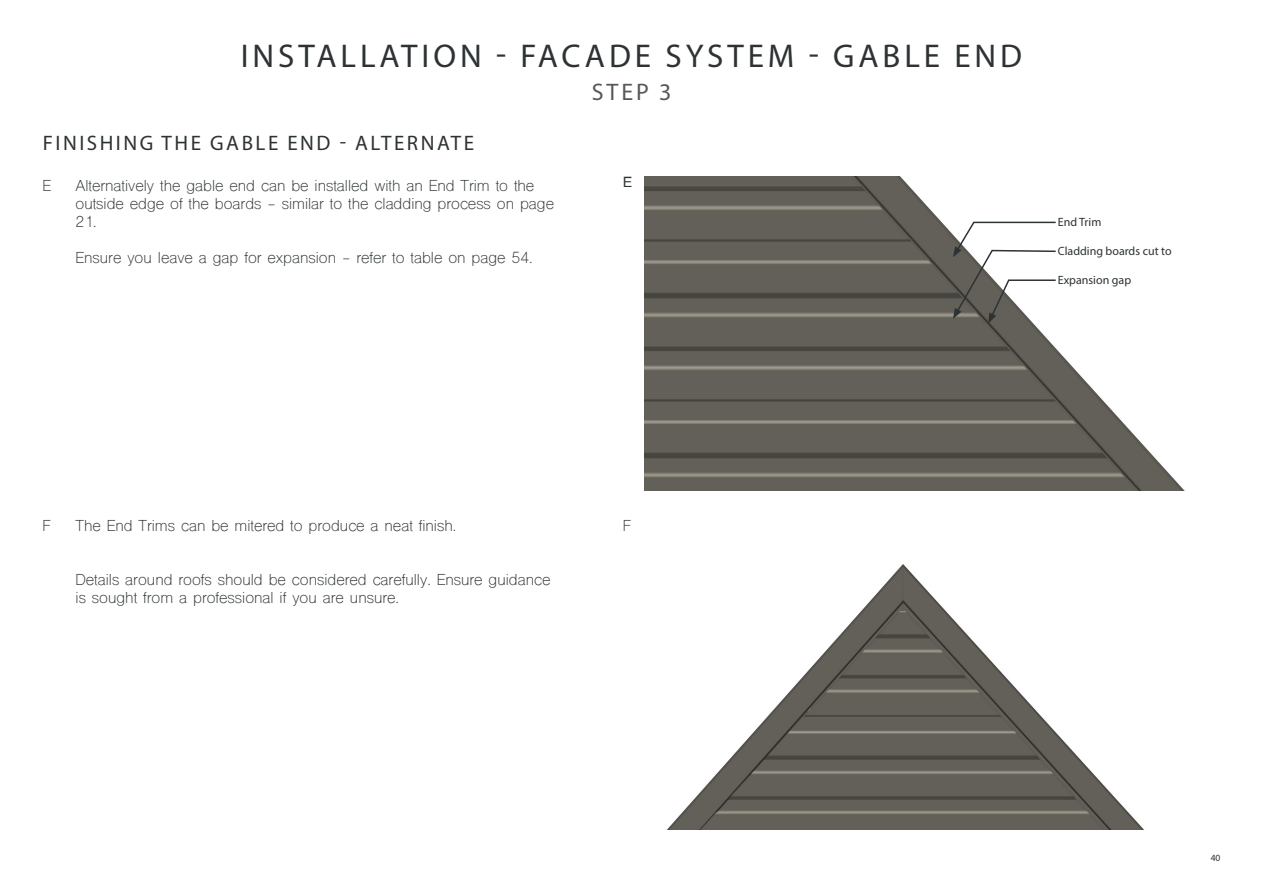
<style>
.page{position:relative;width:1263px;height:893px;background:#fff}
.page>*{position:absolute;margin:0;border:0;box-sizing:border-box;transform-origin:0 0}
.Body_Heading{font:33px "Myriad Pro";letter-spacing:.12em;color:#2d3234}
.Body_Subheading{font:24px "Myriad Pro";color:#57585a}
.Body_Subheading_Steps{font:21px "Myriad Pro";letter-spacing:.12em;color:#2d3234}
.Body{font:15px/18px "Shree Dev 0714";color:#2d3234}
.t1{font:14.25px "Helvetica";color:#2d3234}
.Diagram_Annotations{font:12px "Myriad Pro";color:#2d3234}
.t2{font:9.6px "Myriad Pro";color:#2d3234}
</style>
<div class="page">
<img style="left:645px;top:176px;width:539px;height:314px">
<img style="left:667px;top:564px;width:477px;height:265px">
<svg style="left:953px;top:221px;width:104px;height:103px"></svg>
<p class="Body_Heading" style="left:241px;top:36px;width:783px">INSTALLATION - FACADE SYSTEM - GABLE END</p>
<p class="Body_Subheading" style="left:592px;top:77px;width:81px">STEP 3</p>
<p class="Body_Subheading_Steps" style="left:43px;top:130px;width:433px">FINISHING THE GABLE END - ALTERNATE</p>
<p class="Body" style="left:43px;top:179px;width:10px">E</p>
<p class="Body" style="left:76px;top:179px;width:460px">Alternatively the gable end can be installed with an End Trim to the</p>
<p class="t1" style="left:623px;top:171px;width:11px">E</p>
<p class="Body" style="left:76px;top:197px;width:480px">outside edge of the boards - similar to the cladding process on page<br>21.</p>
<p class="Body" style="left:76px;top:251px;width:459px">Ensure you leave a gap for expansion - refer to table on page 54.</p>
<p class="Diagram_Annotations" style="left:1058px;top:215px;width:45px">End Trim</p>
<p class="Diagram_Annotations" style="left:1058px;top:244px;width:115px">Cladding boards cut to</p>
<p class="Diagram_Annotations" style="left:1058px;top:273px;width:75px">Expansion gap</p>
<p class="Body" style="left:43px;top:518px;width:10px">F</p>
<p class="Body" style="left:76px;top:518px;width:382px">The End Trims can be mitered to produce a neat finish.</p>
<p class="Body" style="left:623px;top:518px;width:10px">F</p>
<p class="Body" style="left:76px;top:572px;width:476px">Details around roofs should be considered carefully. Ensure guidance is sought from a professional if you are unsure.</p>
<p class="t2" style="left:1211px;top:852px;width:11px">40</p>
</div>
